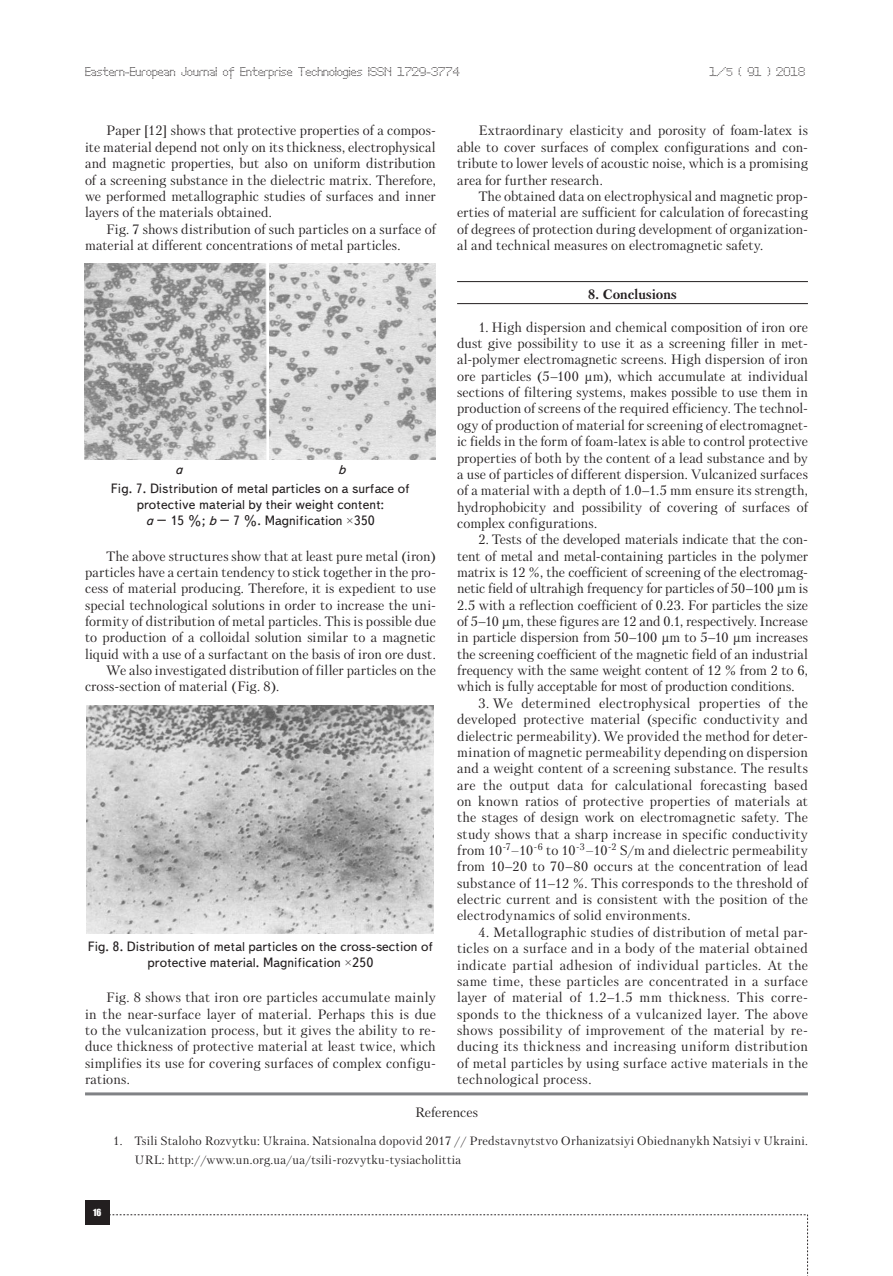
<style>
.page{position:relative;width:893px;height:1276px;background:#fff}
.page>*{position:absolute;margin:0;border:0;box-sizing:border-box;transform-origin:0 0}
.Text__англ{font:13.5px/16.4px "Petersburg C";letter-spacing:.005em;color:#231f20;text-align:justify}
.Рисунок{font:13.5px/16.2px "Text Book C";color:#231f20;text-align:center}
.Раздел_статьи{font:700 13.5px "Petersburg C";color:#231f20}
.Литература_заголовок{font:13.5px "Petersburg C";color:#231f20}
.Рисунок-2{font:italic 13.5px "Text Book C";color:#231f20}
.t1{font:12px/19.5px "Petersburg C";letter-spacing:.02em;color:#231f20}
.t2{font:12px "Perfo";letter-spacing:.015em;color:#231f20}
.t3{font:9px "Impact";color:#fff}
.s1{font-size:10.5px}
.s2{font-family:"Times New Roman"}
.s3{font-style:italic}
</style>
<div class="page">
<div style="left:85px;top:1200px;width:24px;height:24px;background:#231f20"></div>
<svg style="left:109px;top:1214px;width:699px;height:62px"></svg>
<hr style="left:457px;top:281px;width:351px;height:1px;background:#231f20">
<hr style="left:457px;top:303px;width:351px;height:1px;background:#231f20">
<img style="left:85px;top:263px;width:182px;height:196px">
<img style="left:269px;top:263px;width:167px;height:196px">
<img style="left:87px;top:705px;width:347px;height:228px">
<hr style="left:85px;top:1092px;width:723px;height:3px;background:#808285">
<p class="t2" style="left:85px;top:65px;width:376px">Eastern-European Journal of Enterprise Technologies ISSN 1729-3774</p>
<p class="t2" style="left:709px;top:65px;width:97px">1/<span class="s1">5</span> ( 91 ) 2018</p>
<p class="Text__англ" style="left:85px;top:122px;width:352px;text-indent:21px">Paper [12] shows that protective properties of a compos&shy;ite material depend not only on its thickness, electrophysical and magnetic properties, but also on uniform distribution of a screening substance in the dielectric matrix. Therefore, we performed metallographic studies of surfaces and inner layers of the materials obtained.</p>
<p class="Text__англ" style="left:85px;top:220px;width:352px;text-indent:21px">Fig. 7 shows distribution of such particles on a surface of material at different concentrations of metal particles.</p>
<p class="Text__англ" style="left:457px;top:122px;width:352px;text-indent:21px">Extraordinary elasticity and porosity of foam-latex is able to cover surfaces of complex configurations and con&shy;tribute to lower levels of acoustic noise, which is a promising area for further research.</p>
<p class="Text__англ" style="left:457px;top:188px;width:352px;text-indent:21px">The obtained data on electrophysical and magnetic prop&shy;erties of material are sufficient for calculation of forecasting of degrees of protection during development of organization&shy;al and technical measures on electromagnetic safety.</p>
<p class="Раздел_статьи" style="left:588px;top:286px;width:90px">8. Conclusions</p>
<p class="Text__англ" style="left:457px;top:319px;width:352px;text-indent:21px">1. High dispersion and chemical composition of iron ore dust give possibility to use it as a screening filler in met&shy;al-polymer electromagnetic screens. High dispersion of iron ore particles (5<span class="s2">‒</span>100 µm), which accumulate at individual sections of filtering systems, makes possible to use them in production of screens of the required efficiency. The technol&shy;ogy of production of material for screening of electromagnet&shy;ic fields in the form of foam-latex is able to control protective properties of both by the content of a lead substance and by a use of particles of different dispersion. Vulcanized surfaces of a material with a depth of 1.0<span class="s2">‒</span>1.5 mm ensure its strength, hydrophobicity and possibility of covering of surfaces of complex configurations.</p>
<p class="Text__англ" style="left:457px;top:531px;width:352px;text-indent:21px">2. Tests of the developed materials indicate that the con&shy;tent of metal and metal-containing particles in the polymer matrix is 12 %, the coefficient of screening of the electromag&shy;netic field of ultrahigh frequency for particles of 50<span class="s2">‒</span>100 µm is 2.5 with a reflection coefficient of 0.23. For particles the size of 5<span class="s2">‒</span>10 µm, these figures are 12 and 0.1, respectively. Increase in particle dispersion from 50<span class="s2">‒</span>100 µm to 5<span class="s2">‒</span>10 µm increases the screening coefficient of the magnetic field of an industrial frequency with the same weight content of 12 % from 2 to 6, which is fully acceptable for most of production conditions.</p>
<p class="Text__англ" style="left:457px;top:695px;width:352px;text-indent:21px">3. We determined electrophysical properties of the developed protective material (specific conductivity and dielectric permeability). We provided the method for deter&shy;mination of magnetic permeability depending on dispersion and a weight content of a screening substance. The results are the output data for calculational forecasting based on known ratios of protective properties of materials at the stages of design work on electromagnetic safety. The study shows that a sharp increase in specific conductivity from 10<sup>-7</sup>–10<sup>-6</sup> to 10<sup>-3</sup>–10<sup>-2</sup> S/m and dielectric permeability from 10<span class="s2">‒</span>20 to 70<span class="s2">‒</span>80 occurs at the concentration of lead substance of 11<span class="s2">‒</span>12 %. This corresponds to the threshold of electric current and is consistent with the position of the electrodynamics of solid environments.</p>
<p class="Text__англ" style="left:457px;top:923px;width:352px;text-indent:21px">4. Metallographic studies of distribution of metal par&shy;ticles on a surface and in a body of the material obtained indicate partial adhesion of individual particles. At the same time, these particles are concentrated in a surface layer of material of 1.2<span class="s2">‒</span>1.5 mm thickness. This corre&shy;sponds to the thickness of a vulcanized layer. The above shows possibility of improvement of the material by re&shy;ducing its thickness and increasing uniform distribution of metal particles by using surface active materials in the technological process.</p>
<p class="Литература_заголовок" style="left:415px;top:1104px;width:64px">References</p>
<p class="t1" style="left:135px;top:1130px;width:675px;text-indent:-21px">1. Tsili Staloho Rozvytku: Ukraina. Natsionalna dopovid 2017 // Predstavnytstvo Orhanizatsiyi Obiednanykh Natsiyi v Ukraini.<br>URL: http://www.un.org.ua/ua/tsili-rozvytku-tysiacholittia</p>
<p class="Рисунок" style="left:111px;top:460px;width:300px;line-height:19.2px;text-align:left;text-indent:227px"><span class="s3">b<br></span>Fig. 7. Distribution of metal particles on a surface of</p>
<p class="Рисунок" style="left:137px;top:497px;width:249px">protective material by their weight content: <span class="s3">а</span> – 15 %; <span class="s3">b</span> – 7 %. Magnification <span class="s2">×</span>350</p>
<p class="Text__англ" style="left:85px;top:547px;width:352px;text-indent:21px">The above structures show that at least pure metal (iron) particles have a certain tendency to stick together in the pro&shy;cess of material producing. Therefore, it is expedient to use special technological solutions in order to increase the uni&shy;formity of distribution of metal particles. This is possible due to production of a colloidal solution similar to a magnetic liquid with a use of a surfactant on the basis of iron ore dust.</p>
<p class="Text__англ" style="left:85px;top:662px;width:352px;text-indent:21px">We also investigated distribution of filler particles on the cross-section of material (Fig. 8).</p>
<p class="Рисунок-2" style="left:175px;top:461px;width:9px">а</p>
<p class="Рисунок" style="left:88px;top:938px;width:347px">Fig. 8. Distribution of metal particles on the cross-section of protective material. Magnification <span class="s2">×</span>250</p>
<p class="Text__англ" style="left:85px;top:989px;width:352px;text-indent:21px">Fig. 8 shows that iron ore particles accumulate mainly in the near-surface layer of material. Perhaps this is due to the vulcanization process, but it gives the ability to re&shy;duce thickness of protective material at least twice, which simplifies its use for covering surfaces of complex configu&shy;rations.</p>
<p class="t3" style="left:93px;top:1205px;width:10px">16</p>
</div>
